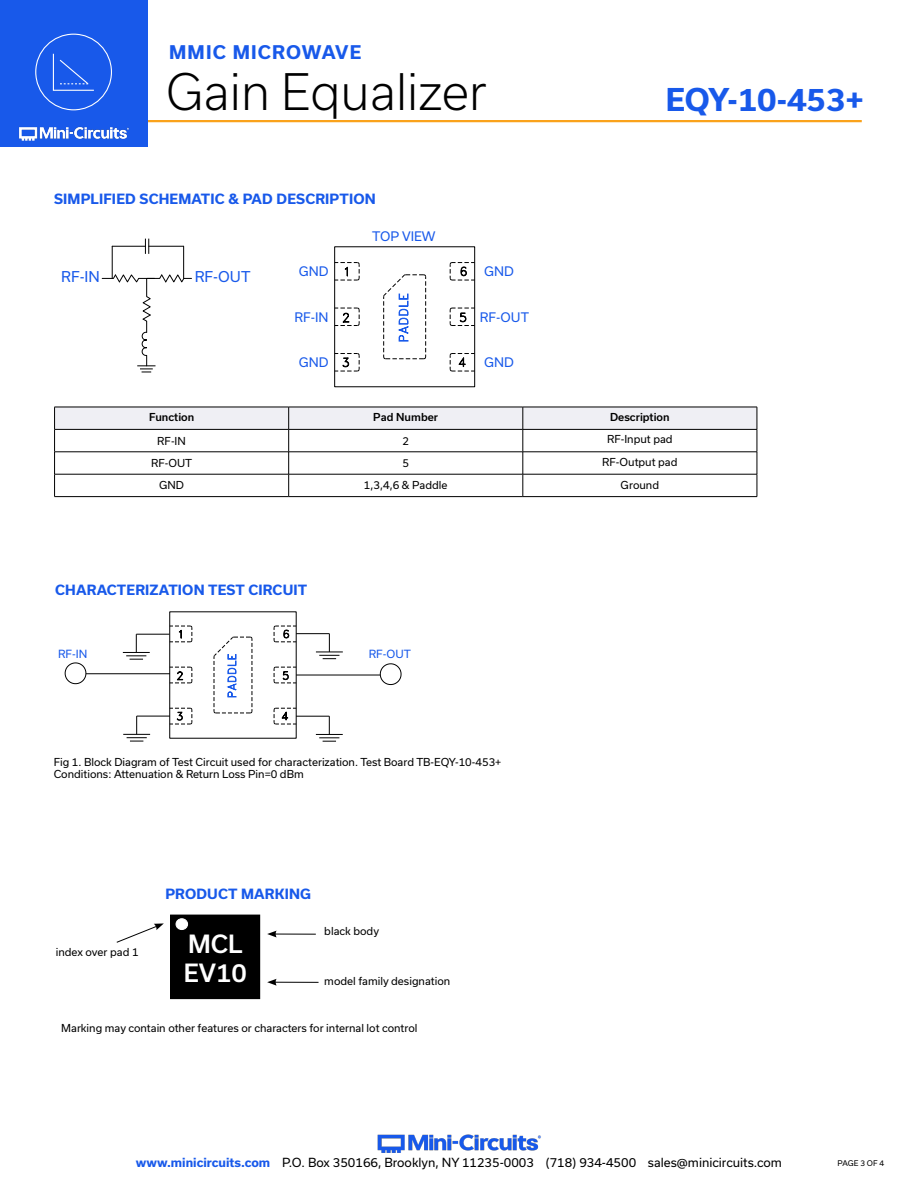
<style>
.page{position:relative;width:918px;height:1188px;background:#fff}
.page>*{position:absolute;margin:0;border:0;box-sizing:border-box;transform-origin:0 0}
.t1{font:300 48px "Usual";color:#000}
.t2{font:700 30px "Usual";color:#1859ea}
.t3{font:500 24px "Usual";color:#fff}
.t4{font:700 18px "Usual";letter-spacing:.065em;color:#1859ea}
.t5{font:14.25px "Usual";color:#1859ea}
.Blue_Headers{font:700 13.5px "Usual";letter-spacing:.015em;color:#1859ea}
.t6{font:12.6px "Usual";color:#1859ea}
.t7{font:12px "Usual";color:#000}
.t8{font:10.8px "Usual";color:#1859ea}
.Product_Marking_Copy{font:10.5px "Usual";color:#000}
.Table_Body_Center{font:10.5px "Usual";color:#000}
.Table_Header_Center{font:500 10.5px "Usual";color:#000}
.t9{font:7.5px "Usual";color:#000}
.s1{font-weight:700;color:#1859ea}
</style>
<div class="page">
<hr style="left:917px;top:0;width:1px;height:147px;background:#1859ea">
<hr style="left:129px;top:120px;width:733px;height:2px;background:#faa21b">
<div style="left:0;top:0;width:147px;height:147px;background:#1859ea"></div>
<img style="left:19px;top:126px;width:110px;height:15px">
<div style="left:35px;top:34px;width:77px;height:76px;border:1px solid #fff;border-radius:50%"></div>
<svg style="left:52px;top:53px;width:42px;height:38px"></svg>
<img style="left:377px;top:1134px;width:164px;height:19px">
<svg style="left:54px;top:407px;width:704px;height:89px"></svg>
<hr style="left:54px;top:496px;width:235px;height:1px;background:#000">
<hr style="left:289px;top:496px;width:234px;height:1px;background:#000">
<hr style="left:523px;top:496px;width:234px;height:1px;background:#000">
<hr style="left:112px;top:246px;width:33px;height:1px;background:#000">
<hr style="left:149px;top:246px;width:35px;height:1px;background:#000">
<svg style="left:145px;top:239px;width:4px;height:14px"></svg>
<hr style="left:112px;top:246px;width:1px;height:32px;background:#000">
<hr style="left:183px;top:246px;width:1px;height:32px;background:#000">
<svg style="left:101px;top:274px;width:91px;height:99px"></svg>
<svg style="left:335px;top:262px;width:25px;height:19px"></svg>
<svg style="left:335px;top:308px;width:25px;height:18px"></svg>
<svg style="left:335px;top:353px;width:25px;height:19px"></svg>
<svg style="left:450px;top:353px;width:25px;height:19px"></svg>
<svg style="left:450px;top:308px;width:25px;height:18px"></svg>
<svg style="left:450px;top:262px;width:25px;height:19px"></svg>
<svg style="left:383px;top:274px;width:43px;height:86px"></svg>
<svg style="left:170px;top:626px;width:23px;height:17px"></svg>
<svg style="left:170px;top:667px;width:23px;height:17px"></svg>
<svg style="left:170px;top:708px;width:23px;height:17px"></svg>
<svg style="left:274px;top:708px;width:22px;height:17px"></svg>
<svg style="left:274px;top:667px;width:22px;height:17px"></svg>
<svg style="left:274px;top:626px;width:22px;height:17px"></svg>
<svg style="left:214px;top:637px;width:39px;height:77px"></svg>
<hr style="left:86px;top:673px;width:84px;height:1px;background:#000">
<svg style="left:65px;top:663px;width:21px;height:21px"></svg>
<svg style="left:123px;top:634px;width:27px;height:26px"></svg>
<hr style="left:136px;top:634px;width:34px;height:1px;background:#000">
<svg style="left:123px;top:716px;width:27px;height:26px"></svg>
<hr style="left:137px;top:716px;width:33px;height:1px;background:#000">
<svg style="left:316px;top:634px;width:27px;height:25px"></svg>
<hr style="left:296px;top:633px;width:33px;height:1px;background:#000">
<svg style="left:316px;top:716px;width:27px;height:26px"></svg>
<hr style="left:296px;top:716px;width:33px;height:1px;background:#000">
<hr style="left:296px;top:675px;width:84px;height:1px;background:#000">
<svg style="left:380px;top:663px;width:22px;height:22px"></svg>
<div style="left:171px;top:915px;width:89px;height:84px;background:#000"></div>
<div style="left:170px;top:915px;width:90px;height:84px;border:1px solid #000"></div>
<div style="left:176px;top:919px;width:12px;height:11px;background:#fff;border-radius:50%"></div>
<div style="left:176px;top:918px;width:12px;height:12px;border:1px solid #fff;border-radius:50%"></div>
<hr style="left:274px;top:934px;width:42px;height:1px;background:#000">
<svg style="left:267px;top:931px;width:10px;height:7px"></svg>
<hr style="left:274px;top:982px;width:45px;height:1px;background:#000">
<svg style="left:267px;top:979px;width:10px;height:7px"></svg>
<svg style="left:116px;top:923px;width:48px;height:20px"></svg>
<h3 class="t4" style="left:169px;top:42px;width:194px">MMIC MICROWAVE</h3>
<h1 class="t1" style="left:166px;top:65px;width:322px">Gain Equalizer</h1>
<p class="Blue_Headers" style="left:54px;top:191px;width:323px">SIMPLIFIED SCHEMATIC &amp; PAD DESCRIPTION</p>
<p class="t6" style="left:372px;top:229px;width:65px">TOP VIEW</p>
<p class="t5" style="left:61px;top:268px;width:40px">RF-IN</p>
<p class="t5" style="left:195px;top:268px;width:57px">RF-OUT</p>
<p class="t6" style="left:299px;top:264px;width:31px">GND</p>
<p class="t6" style="left:484px;top:264px;width:31px">GND</p>
<p class="t6" style="left:294px;top:310px;width:36px">RF-IN</p>
<p class="t6" style="left:480px;top:310px;width:51px">RF-OUT</p>
<p class="t6" style="left:299px;top:355px;width:31px">GND</p>
<p class="t6" style="left:484px;top:355px;width:31px">GND</p>
<h2 class="t2" style="left:666px;top:82px;width:200px">EQY-10-453+</h2>
<p class="Table_Header_Center" style="left:149px;top:411px;width:47px">Function</p>
<p class="Table_Header_Center" style="left:373px;top:411px;width:66px">Pad Number</p>
<p class="Table_Header_Center" style="left:610px;top:411px;width:61px">Description</p>
<p class="Table_Body_Center" style="left:157px;top:435px;width:30px">RF-IN</p>
<p class="Table_Body_Center" style="left:402px;top:435px;width:8px">2</p>
<p class="Table_Body_Center" style="left:607px;top:433px;width:67px">RF-Input pad</p>
<p class="Table_Body_Center" style="left:151px;top:457px;width:43px">RF-OUT</p>
<p class="Table_Body_Center" style="left:402px;top:457px;width:8px">5</p>
<p class="Table_Body_Center" style="left:602px;top:456px;width:77px">RF-Output pad</p>
<p class="Table_Body_Center" style="left:159px;top:479px;width:26px">GND</p>
<p class="Table_Body_Center" style="left:364px;top:479px;width:85px">1,3,4,6 &amp; Paddle</p>
<p class="Table_Body_Center" style="left:621px;top:479px;width:40px">Ground</p>
<p class="Blue_Headers" style="left:55px;top:583px;width:254px">CHARACTERIZATION TEST CIRCUIT</p>
<p class="t8" style="left:58px;top:648px;width:31px">RF-IN</p>
<p class="t8" style="left:369px;top:648px;width:44px">RF-OUT</p>
<p class="Product_Marking_Copy" style="left:54px;top:756px;width:449px">Fig 1. Block Diagram of Test Circuit used for characterization. Test Board TB-EQY-10-453+</p>
<p class="Product_Marking_Copy" style="left:54px;top:768px;width:252px">Conditions: Attenuation &amp; Return Loss Pin=0 dBm</p>
<p class="Product_Marking_Copy" style="left:56px;top:946px;width:84px">index over pad 1</p>
<p class="Blue_Headers" style="left:165px;top:886px;width:147px">PRODUCT MARKING</p>
<p class="t3" style="left:188px;top:931px;width:56px">MCL</p>
<p class="t3" style="left:184px;top:959px;width:65px">EV10</p>
<p class="Product_Marking_Copy" style="left:324px;top:925px;width:56px">black body</p>
<p class="Product_Marking_Copy" style="left:324px;top:975px;width:128px">model family designation</p>
<p class="Product_Marking_Copy" style="left:61px;top:1022px;width:358px">Marking may contain other features or characters for internal lot control</p>
<p class="t7" style="left:136px;top:1156px;width:648px"><span class="s1">www.minicircuits.com</span> P.O. Box 350166, Brooklyn, NY 11235-0003 (718) 934-4500 sales@minicircuits.com</p>
<p class="t9" style="left:838px;top:1159px;width:48px">PAGE 3 OF 4</p>
</div>
